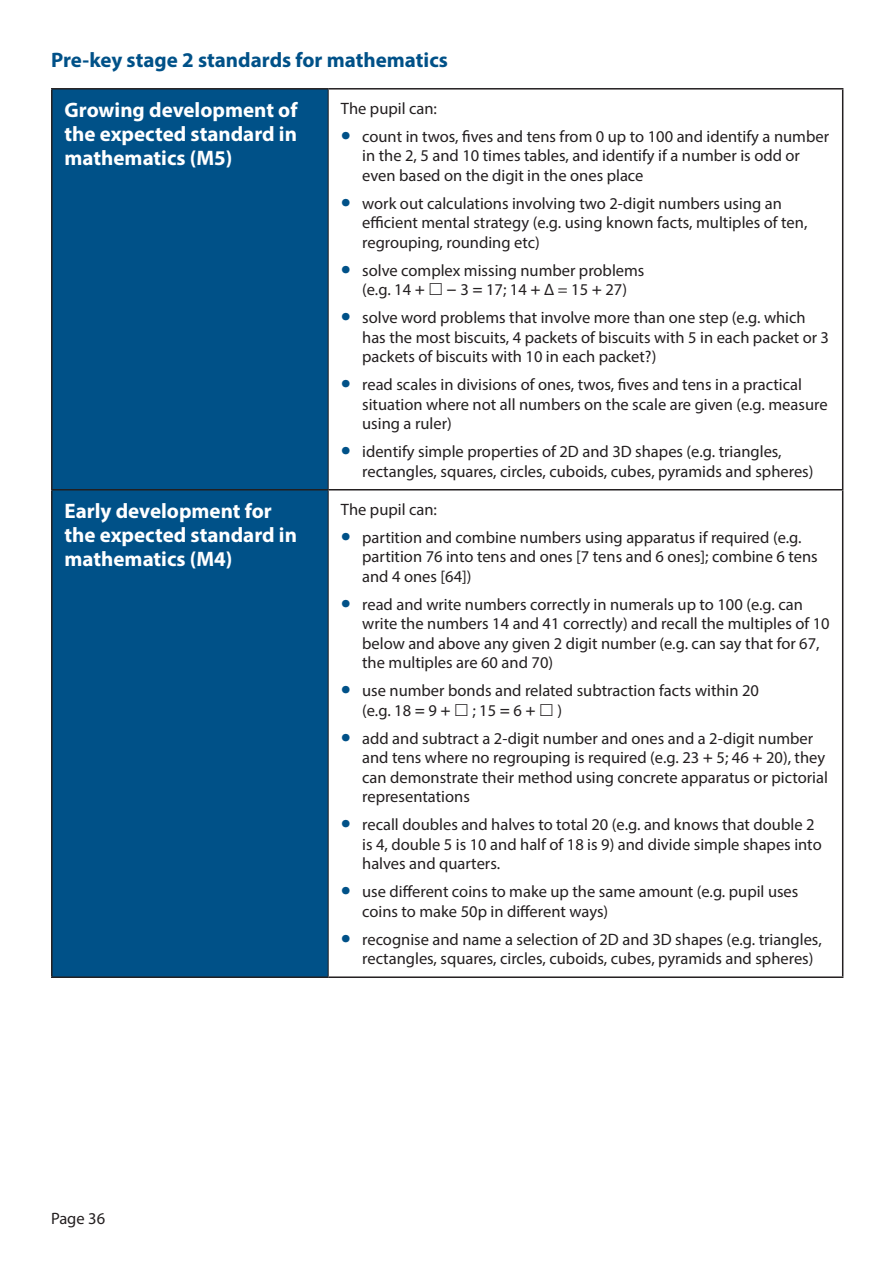
<style>
.page{position:relative;width:893px;height:1263px;background:#fff}
.page>*{position:absolute;margin:0;border:0;box-sizing:border-box;transform-origin:0 0}
.Heading_3_Text_Blue{font:700 21px/24px "Myriad Pro";color:#fff;text-align:justify}
.P__paragraph_text{font:700 21px "Myriad Pro";color:#005188}
.P__paragraph_text-2{font:16.5px/19.5px "Myriad Pro";color:#231f20}
.s1{font-size:36px;color:#005188}
.s2{font-family:"Keystageone"}
</style>
<div class="page">
<div style="left:53px;top:90px;width:275px;height:886px;background:#005188"></div>
<hr style="left:328px;top:90px;width:1px;height:399px;background:#231f20">
<hr style="left:328px;top:490px;width:1px;height:486px;background:#231f20">
<hr style="left:51px;top:88px;width:277px;height:2px;background:#231f20">
<hr style="left:51px;top:90px;width:2px;height:399px;background:#231f20">
<hr style="left:328px;top:88px;width:515px;height:2px;background:#231f20">
<hr style="left:842px;top:90px;width:1px;height:399px;background:#231f20">
<hr style="left:51px;top:489px;width:277px;height:1px;background:#231f20">
<hr style="left:51px;top:490px;width:2px;height:486px;background:#231f20">
<hr style="left:328px;top:489px;width:515px;height:1px;background:#231f20">
<hr style="left:842px;top:490px;width:1px;height:486px;background:#231f20">
<hr style="left:51px;top:976px;width:277px;height:2px;background:#231f20">
<hr style="left:328px;top:976px;width:515px;height:2px;background:#231f20">
<p class="P__paragraph_text" style="left:51px;top:46px;width:398px">Pre-key stage 2 standards for mathematics</p>
<p class="Heading_3_Text_Blue" style="left:65px;top:98px;width:235px">Growing development of the expected standard in mathematics (M5)</p>
<p class="P__paragraph_text-2" style="left:341px;top:98px;width:98px">The pupil can:</p>
<p class="P__paragraph_text-2" style="left:362px;top:126px;width:468px;text-indent:-21px"><span class="s1">•</span> count in twos, fives and tens from 0 up to 100 and identify a number in the 2, 5 and 10 times tables, and identify if a number is odd or even based on the digit in the ones place</p>
<p class="P__paragraph_text-2" style="left:362px;top:193px;width:447px;text-indent:-21px"><span class="s1">•</span> work out calculations involving two 2-digit numbers using an efficient mental strategy (e.g. using known facts, multiples of ten, regrouping, rounding etc)</p>
<p class="P__paragraph_text-2" style="left:362px;top:260px;width:284px;text-indent:-21px"><span class="s1">•</span> solve complex missing number problems (e.g. 14 <span class="s2">+</span></p>
<p class="P__paragraph_text-2" style="left:447px;top:280px;width:182px"><span class="s2">|</span> 3 <span class="s2">=</span> 17; 14 <span class="s2">+</span> Δ = 15 <span class="s2">+</span> 27)</p>
<p class="P__paragraph_text-2" style="left:362px;top:308px;width:468px;text-indent:-21px"><span class="s1">•</span> solve word problems that involve more than one step (e.g. which has the most biscuits, 4 packets of biscuits with 5 in each packet or 3 packets of biscuits with 10 in each packet?)</p>
<p class="P__paragraph_text-2" style="left:362px;top:375px;width:467px;text-indent:-21px"><span class="s1">•</span> read scales in divisions of ones, twos, fives and tens in a practical situation where not all numbers on the scale are given (e.g. measure using a ruler)</p>
<p class="P__paragraph_text-2" style="left:362px;top:442px;width:453px;text-indent:-21px"><span class="s1">•</span> identify simple properties of 2D and 3D shapes (e.g. triangles, rectangles, squares, circles, cuboids, cubes, pyramids and spheres)</p>
<p class="Heading_3_Text_Blue" style="left:65px;top:498px;width:234px;text-align:left">Early development for the expected standard in mathematics (M4)</p>
<p class="P__paragraph_text-2" style="left:341px;top:499px;width:98px">The pupil can:</p>
<p class="P__paragraph_text-2" style="left:362px;top:527px;width:457px;text-indent:-21px"><span class="s1">•</span> partition and combine numbers using apparatus if required (e.g. partition 76 into tens and ones [7 tens and 6 ones]; combine 6 tens and 4 ones [64])</p>
<p class="P__paragraph_text-2" style="left:362px;top:594px;width:469px;text-indent:-21px"><span class="s1">•</span> read and write numbers correctly in numerals up to 100 (e.g. can write the numbers 14 and 41 correctly) and recall the multiples of 10 below and above any given 2 digit number (e.g. can say that for 67, the multiples are 60 and 70)</p>
<p class="P__paragraph_text-2" style="left:362px;top:681px;width:398px;text-indent:-21px"><span class="s1">•</span> use number bonds and related subtraction facts within 20 (e.g. 18 <span class="s2">=</span> 9 <span class="s2">+</span></p>
<p class="P__paragraph_text-2" style="left:472px;top:700px;width:65px">; 15 <span class="s2">=</span> 6 <span class="s2">+</span></p>
<p class="P__paragraph_text-2" style="left:557px;top:700px;width:6px">)</p>
<p class="P__paragraph_text-2" style="left:362px;top:728px;width:467px;text-indent:-21px"><span class="s1">•</span> add and subtract a 2-digit number and ones and a 2-digit number and tens where no regrouping is required (e.g. 23 <span class="s2">+</span> 5; 46 <span class="s2">+</span> 20), they can demonstrate their method using concrete apparatus or pictorial representations</p>
<p class="P__paragraph_text-2" style="left:362px;top:815px;width:461px;text-indent:-21px"><span class="s1">•</span> recall doubles and halves to total 20 (e.g. and knows that double 2 is 4, double 5 is 10 and half of 18 is 9) and divide simple shapes into halves and quarters.</p>
<p class="P__paragraph_text-2" style="left:362px;top:882px;width:438px;text-indent:-21px"><span class="s1">•</span> use different coins to make up the same amount (e.g. pupil uses coins to make 50p in different ways)</p>
<p class="P__paragraph_text-2" style="left:362px;top:929px;width:461px;text-indent:-21px"><span class="s1">•</span> recognise and name a selection of 2D and 3D shapes (e.g. triangles, rectangles, squares, circles, cuboids, cubes, pyramids and spheres)</p>
<p class="P__paragraph_text-2" style="left:51px;top:1209px;width:56px">Page 36</p>
</div>
